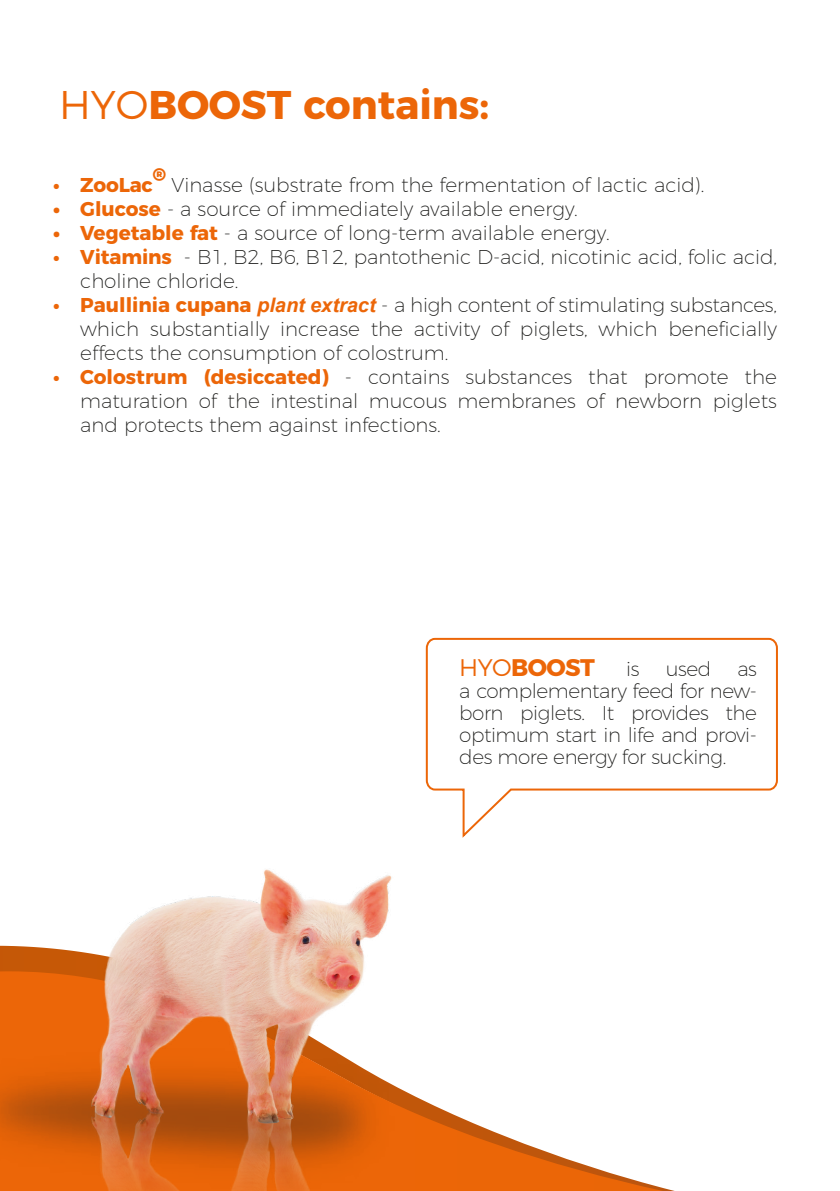
<style>
.page{position:relative;width:840px;height:1191px;background:#fff}
.page>*{position:absolute;margin:0;border:0;box-sizing:border-box;transform-origin:0 0}
.t1{font:700 40px "Montserrat";color:#ec6608}
.t2{font:700 24px "Montserrat";letter-spacing:-.02em;color:#ec6608}
.t3{font:200 20px/24px "Montserrat";color:#1d1d1b;text-align:justify}
.t4{font:700 20px "Montserrat";letter-spacing:-.01em;color:#ec6608}
.t5{font:900 18.6px "Montserrat";color:#ec6608}
.s1{font-weight:300}
.s2{font-weight:800;color:#ec6608}
.s3{font-weight:700;color:#ec6608}
.s4{font-family:"Arial";font-weight:700;font-style:italic;color:#ec6608}
</style>
<div class="page">
<svg style="left:465px;top:1119px;width:197px;height:72px"></svg>
<img style="left:0;top:869px;width:465px;height:322px">
<svg style="left:425px;top:637px;width:353px;height:201px"></svg>
<h1 class="t1" style="left:59px;top:72px;width:431px"><span class="s1">HYO</span>BOOST contains:</h1>
<p class="t5" style="left:153px;top:159px;width:15px">®</p>
<p class="t3" style="left:171px;top:171px;width:534px">Vinasse (substrate from the fermentation of lactic acid).</p>
<p class="t3" style="left:53px;top:195px;width:526px"><span class="s2">•</span> <span class="s3">Glucose</span> - a source of immediately available energy.</p>
<p class="t3" style="left:53px;top:219px;width:558px"><span class="s2">•</span> <span class="s3">Vegetable fat</span> - a source of long-term available energy.</p>
<p class="t3" style="left:80px;top:243px;width:697px;text-indent:-27px"><span class="s3">• Vitamins</span> - B1, B2, B6, B12, pantothenic D-acid, nicotinic acid, folic acid, choline chloride.</p>
<p class="t3" style="left:80px;top:291px;width:697px;text-indent:-27px"><span class="s3">• Paullinia cupana</span> <span class="s4">plant extract</span> - a high content of stimulating substances, which substantially increase the activity of piglets, which beneficially effects the consumption of colostrum.</p>
<p class="t3" style="left:80px;top:363px;width:697px;text-indent:-27px"><span class="s3">• Colostrum (desiccated)</span> - contains substances that promote the maturation of the intestinal mucous membranes of newborn piglets and protects them against infections.</p>
<p class="t4" style="left:53px;top:168px;width:101px">• ZooLac</p>
<p class="t2" style="left:459px;top:648px;width:137px"><span class="s1">HYO</span>BOOST</p>
<p class="t3" style="left:626px;top:655px;width:15px">is</p>
<p class="t3" style="left:665px;top:655px;width:47px">used</p>
<p class="t3" style="left:459px;top:656px;width:299px;line-height:22px;text-indent:278px">as a complementary feed for new&shy;born piglets. It provides the optimum start in life and provi&shy;des more energy for sucking.</p>
</div>
